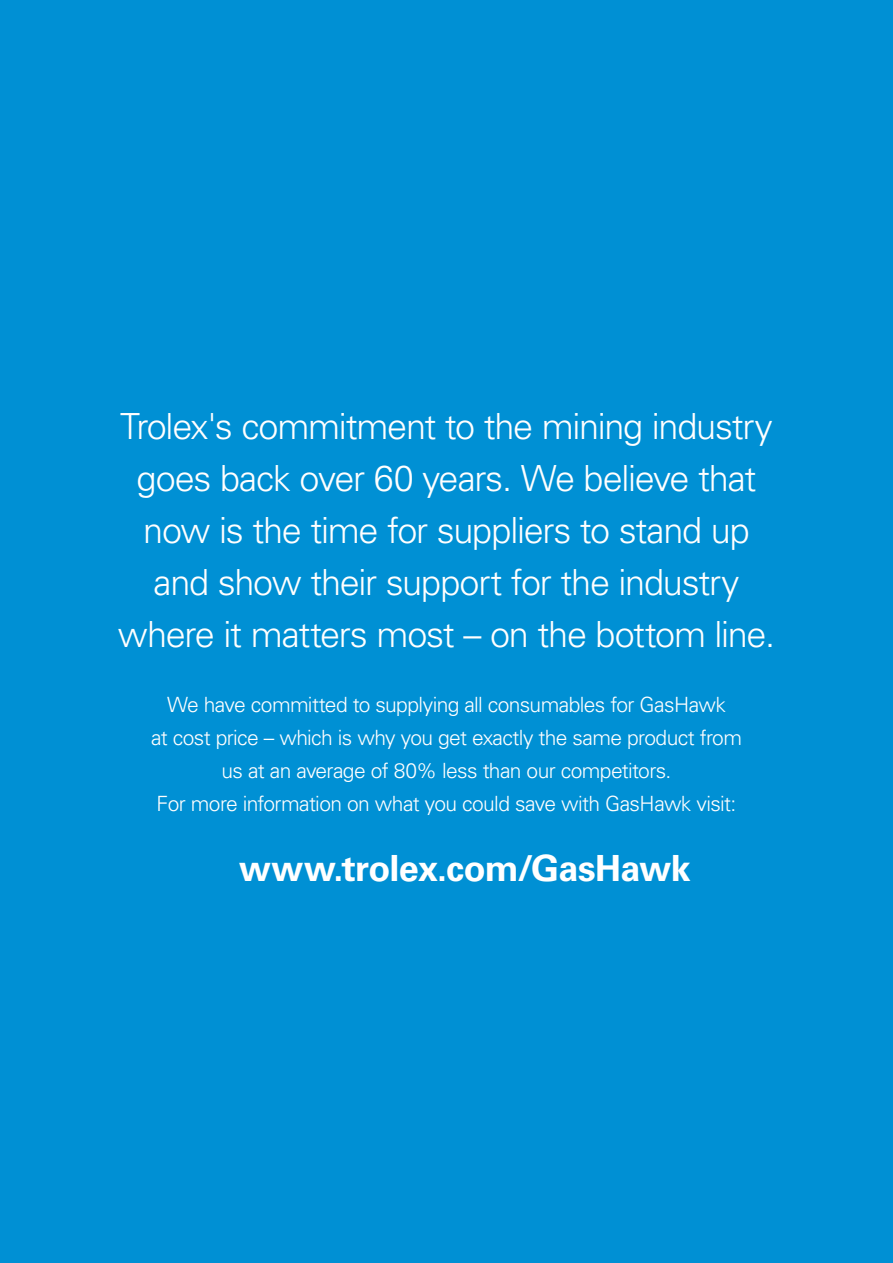
<style>
.page{position:relative;width:893px;height:1263px;background:#0090d4}
.page>*{position:absolute;margin:0;border:0;box-sizing:border-box;transform-origin:0 0}
.t1{font:300 36px/52.2px "Univers LT Std";letter-spacing:-.035em;color:#fff;text-align:center}
.t2{font:700 36px "Univers LT Std";letter-spacing:-.02em;color:#fff}
.t3{font:300 21px/33px "Univers LT Std";letter-spacing:-.03em;color:#fff;text-align:center}
</style>
<div class="page">
<h1 class="t1" style="left:118px;top:403px;width:659px">Trolex's commitment to the mining industry goes back over 60 years. We believe that now is the time for suppliers to stand up and show their support for the industry where it matters most – on the bottom line.</h1>
<p class="t3" style="left:151px;top:689px;width:592px">We have committed to supplying all consumables for GasHawk<br>at cost price – which is why you get exactly the same product from us at an average of 80% less than our competitors.<br>For more information on what you could save with GasHawk visit:</p>
<h1 class="t2" style="left:239px;top:853px;width:453px">www.trolex.com/GasHawk</h1>
</div>
